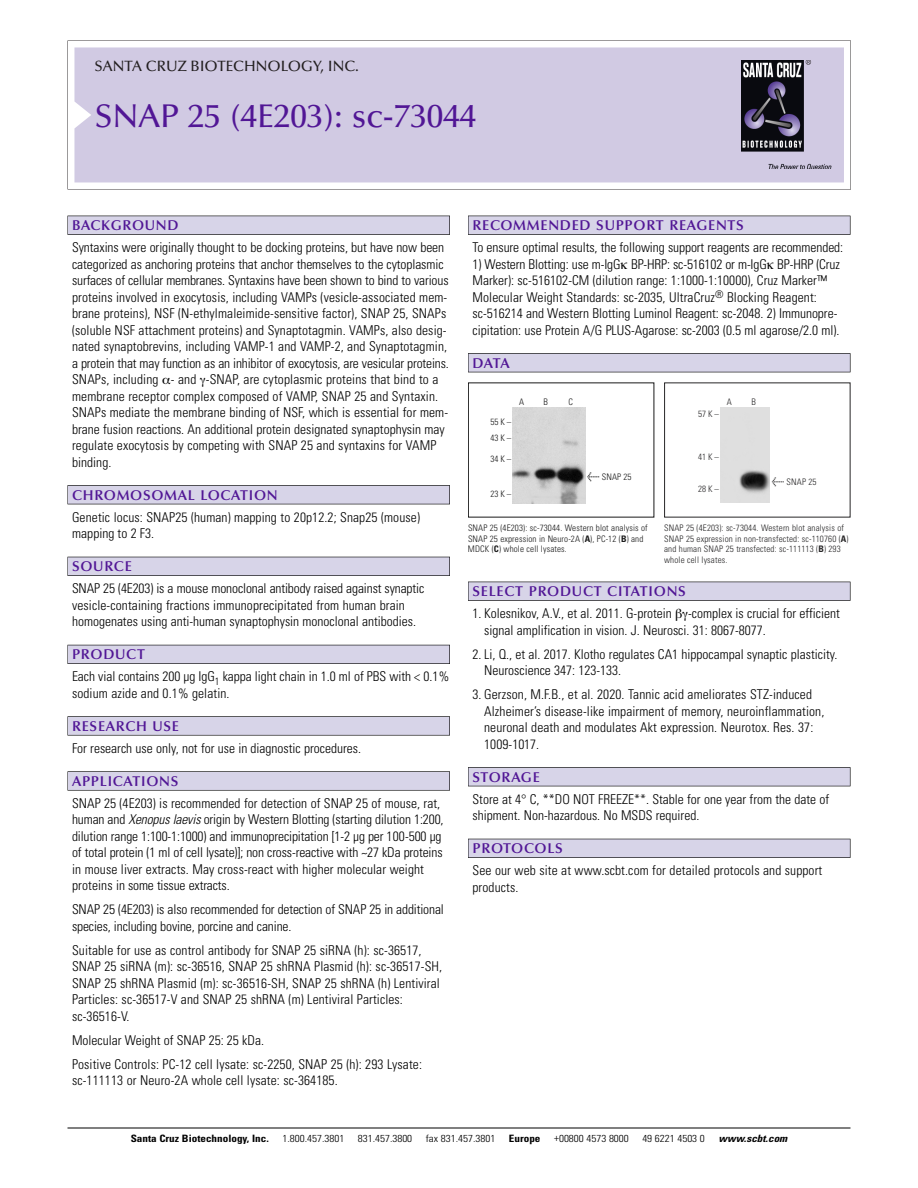
<style>
.page{position:relative;width:918px;height:1188px;background:#fff}
.page>*{position:absolute;margin:0;border:0;box-sizing:border-box;transform-origin:0 0}
.t1{font:500 33px "Optima";color:#511695}
.t2{font:500 15px "Optima";color:#231f20}
.t3{font:600 14.25px "Optima";letter-spacing:.05em;color:#511695}
.t4{font:300 condensed 13.5px/16.5px "Univers";color:#000}
.t5{font:300 condensed 10.2px "Univers";color:#000;scale:1.1 1}
.t6{font:700 condensed 10.2px "Univers";color:#000;scale:1.1 1}
.t7{font:italic 700 condensed 10.2px "Univers";color:#000;scale:1.1 1}
.t8{font:300 condensed 9px/10.5px "Univers";letter-spacing:.015em;color:#272627}
.t9{font:300 condensed 9px/10.5px "Univers";letter-spacing:.015em;color:#191919}
.s1{font-style:italic}
.s2{font-family:"Meta Plus";font-weight:400;font-stretch:normal;font-size:10.5px}
.s3{font-weight:700}
</style>
<div class="page">
<svg style="left:74px;top:41px;width:777px;height:148px"></svg>
<div style="left:74px;top:47px;width:770px;height:135px;background:#d1cae3"></div>
<img style="left:741px;top:60px;width:90px;height:108px">
<div style="left:68px;top:216px;width:382px;height:19px;background:#535256"></div>
<div style="left:68px;top:216px;width:381px;height:18px;background:#d7d4e8"></div>
<div style="left:68px;top:485px;width:382px;height:19px;background:#515155"></div>
<div style="left:68px;top:486px;width:381px;height:18px;background:#d7d4e8"></div>
<div style="left:68px;top:557px;width:382px;height:19px;background:#515057"></div>
<div style="left:68px;top:557px;width:381px;height:18px;background:#d7d4e8"></div>
<div style="left:68px;top:645px;width:382px;height:19px;background:#535259"></div>
<div style="left:68px;top:645px;width:381px;height:18px;background:#d7d4e8"></div>
<svg style="left:68px;top:716px;width:382px;height:20px"></svg>
<div style="left:68px;top:717px;width:381px;height:18px;background:#d7d4e8"></div>
<svg style="left:68px;top:771px;width:382px;height:20px"></svg>
<div style="left:68px;top:772px;width:381px;height:18px;background:#d7d4e8"></div>
<div style="left:468px;top:216px;width:382px;height:19px;background:#535256"></div>
<div style="left:468px;top:216px;width:382px;height:18px;background:#d7d4e8"></div>
<div style="left:468px;top:353px;width:382px;height:19px;background:#515155"></div>
<div style="left:468px;top:354px;width:382px;height:18px;background:#d7d4e8"></div>
<div style="left:468px;top:582px;width:382px;height:19px;background:#535256"></div>
<div style="left:468px;top:582px;width:382px;height:18px;background:#d7d4e8"></div>
<div style="left:468px;top:767px;width:382px;height:19px;background:#515155"></div>
<div style="left:468px;top:768px;width:382px;height:18px;background:#d7d4e8"></div>
<div style="left:468px;top:839px;width:382px;height:19px;background:#515057"></div>
<div style="left:468px;top:839px;width:382px;height:18px;background:#d7d4e8"></div>
<hr style="left:68px;top:1128px;width:782px;height:1px;background:#000">
<img style="left:512px;top:408px;width:73px;height:95px">
<img style="left:720px;top:408px;width:50px;height:95px">
<p class="t2" style="left:94px;top:60px;width:266px">SANTA CRUZ BIOTECHNOLOGY, INC.</p>
<p class="t1" style="left:94px;top:102px;width:383px">SNAP 25 (4E203): sc-73044</p>
<p class="t3" style="left:72px;top:219px;width:108px">BACKGROUND</p>
<p class="t4" style="left:72px;top:240px;width:378px">Syntaxins were originally thought to be docking proteins, but have now been categorized as anchoring proteins that anchor themselves to the cytoplasmic surfaces of cellular membranes. Syntaxins have been shown to bind to various proteins involved in exocytosis, including VAMPs (vesicle-associated mem&shy;brane proteins), NSF (N-ethylmaleimide-sensitive factor), SNAP 25, SNAPs (soluble NSF attachment proteins) and Synaptotagmin. VAMPs, also desig&shy;nated synaptobrevins, including VAMP-1 and VAMP-2, and Synaptotagmin, a protein that may function as an inhibitor of exocytosis, are vesicular proteins.<br>SNAPs, including - and -SNAP, are cytoplasmic proteins that bind to a membrane receptor complex composed of VAMP, SNAP 25 and Syntaxin.<br>SNAPs mediate the membrane binding of NSF, which is essential for mem&shy;brane fusion reactions. An additional protein designated synaptophysin may regulate exocytosis by competing with SNAP 25 and syntaxins for VAMP binding.</p>
<p class="t3" style="left:72px;top:489px;width:207px">CHROMOSOMAL LOCATION</p>
<p class="t4" style="left:72px;top:510px;width:350px">Genetic locus: SNAP25 (human) mapping to 20p12.2; Snap25 (mouse) mapping to 2 F3.</p>
<p class="t3" style="left:72px;top:560px;width:61px">SOURCE</p>
<p class="t4" style="left:72px;top:582px;width:354px">SNAP 25 (4E203) is a mouse monoclonal antibody raised against synaptic vesicle-containing fractions immunoprecipitated from human brain homogenates using anti-human synaptophysin monoclonal antibodies.</p>
<p class="t3" style="left:72px;top:648px;width:74px">PRODUCT</p>
<p class="t4" style="left:72px;top:670px;width:379px">Each vial contains 200 µg IgG<sub>1</sub> kappa light chain in 1.0 ml of PBS with &lt; 0.1% sodium azide and 0.1% gelatin.</p>
<p class="t3" style="left:72px;top:720px;width:109px">RESEARCH USE</p>
<p class="t4" style="left:72px;top:741px;width:291px">For research use only, not for use in diagnostic procedures.</p>
<p class="t3" style="left:72px;top:775px;width:108px">APPLICATIONS</p>
<p class="t4" style="left:72px;top:796px;width:373px">SNAP 25 (4E203) is recommended for detection of SNAP 25 of mouse, rat, human and <span class="s1">Xenopuslaevis</span>origin by Western Blotting (starting dilution 1:200, dilution range 1:100-1:1000) and immunoprecipitation [1-2 µg per 100-500 µg of total protein (1 ml of cell lysate)]; non cross-reactive with ~27 kDa proteins in mouse liver extracts. May cross-react with higher molecular weight proteins in some tissue extracts.</p>
<p class="t4" style="left:72px;top:903px;width:373px">SNAP 25 (4E203) is also recommended for detection of SNAP 25 in additional species, including bovine, porcine and canine.</p>
<p class="t4" style="left:72px;top:943px;width:372px">Suitable for use as control antibody for SNAP 25 siRNA (h): sc-36517, SNAP 25 siRNA (m): sc-36516, SNAP 25 shRNA Plasmid (h): sc-36517-SH, SNAP 25 shRNA Plasmid (m): sc-36516-SH, SNAP 25 shRNA (h) Lentiviral Particles: sc-36517-V and SNAP 25 shRNA (m) Lentiviral Particles: sc-36516-V.</p>
<p class="t4" style="left:72px;top:1033px;width:193px">Molecular Weight of SNAP 25: 25 kDa.</p>
<p class="t4" style="left:72px;top:1057px;width:351px">Positive Controls: PC-12 cell lysate: sc-2250, SNAP 25 (h): 293 Lysate: sc-111113 or Neuro-2A whole cell lysate: sc-364185.</p>
<p class="t3" style="left:473px;top:219px;width:273px">RECOMMENDED SUPPORT REAGENTS</p>
<p class="t4" style="left:473px;top:240px;width:372px">To ensure optimal results, the following support reagents are recommended:</p>
<p class="t4" style="left:473px;top:257px;width:369px">1) Western Blotting: use m-IgG BP-HRP: sc-516102 or m-IgG BP-HRP (Cruz Marker): sc-516102-CM (dilution range: 1:1000-1:10000), Cruz Marker™ Molecular Weight Standards: sc-2035, UltraCruz<sup>®</sup> Blocking Reagent: sc-516214 and Western Blotting Luminol Reagent: sc-2048. 2) Immunopre&shy;cipitation: use Protein A/G PLUS-Agarose: sc-2003 (0.5 ml agarose/2.0 ml).</p>
<p class="t3" style="left:473px;top:357px;width:39px">DATA</p>
<p class="t9" style="left:519px;top:397px;width:7px">A</p>
<p class="t9" style="left:544px;top:397px;width:6px">B</p>
<p class="t9" style="left:568px;top:397px;width:6px">C</p>
<p class="t8" style="left:727px;top:397px;width:7px">A</p>
<p class="t8" style="left:751px;top:397px;width:6px">B</p>
<p class="t9" style="left:490px;top:414px;width:22px;line-height:16.5px">55K–<br>43K–</p>
<p class="t9" style="left:490px;top:455px;width:22px">34K–</p>
<p class="t9" style="left:490px;top:489px;width:22px">23K–</p>
<p class="t9" style="left:587px;top:472px;width:46px"><span class="s2">&lt;</span> SNAP 25</p>
<p class="t8" style="left:698px;top:409px;width:22px">57K–</p>
<p class="t8" style="left:698px;top:453px;width:22px">41K–</p>
<p class="t8" style="left:698px;top:484px;width:22px">28K–</p>
<p class="t8" style="left:772px;top:477px;width:46px"><span class="s2">&lt;</span> SNAP 25</p>
<p class="t9" style="left:468px;top:524px;width:181px">SNAP 25 (4E203): sc-73044. Western blot analysis of<br>SNAP 25 expression in Neuro-2A (<span class="s3">A</span>), PC-12 (<span class="s3">B</span>) and<br>MDCK (<span class="s3">C</span>) whole cell lysates.</p>
<p class="t8" style="left:664px;top:524px;width:186px">SNAP 25 (4E203): sc-73044. Western blot analysis of SNAP 25 expression in non-transfected: sc-110760 (<span class="s3">A</span>) and human SNAP 25 transfected: sc-111113 (<span class="s3">B</span>) 293 whole cell lysates.</p>
<p class="t3" style="left:473px;top:585px;width:215px">SELECT PRODUCT CITATIONS</p>
<p class="t4" style="left:484px;top:606px;width:357px;text-indent:-12px">1. Kolesnikov, A.V., et al. 2011. G-protein -complex is crucial for efficient signal amplification in vision. J. Neurosci. 31: 8067-8077.</p>
<p class="t4" style="left:484px;top:647px;width:355px;text-indent:-12px">2. Li, Q., et al. 2017. Klotho regulates CA1 hippocampal synaptic plasticity.<br>Neuroscience 347: 123-133.</p>
<p class="t4" style="left:484px;top:687px;width:342px;text-indent:-12px">3. Gerzson, M.F.B., et al. 2020. Tannic acid ameliorates STZ-induced Alzheimer’s disease-like impairment of memory, neuroinflammation, neuronal death and modulates Akt expression. Neurotox. Res. 37:<br>1009-1017.</p>
<p class="t3" style="left:473px;top:771px;width:69px">STORAGE</p>
<p class="t4" style="left:473px;top:792px;width:358px">Store at 4° C, **DO NOT FREEZE**. Stable for one year from the date of shipment. Non-hazardous. No MSDS required.</p>
<p class="t3" style="left:473px;top:842px;width:92px">PROTOCOLS</p>
<p class="t4" style="left:473px;top:864px;width:351px">See our web site at www.scbt.com for detailed protocols and support products.</p>
<p class="t6" style="left:131px;top:1135px;width:127px">Santa Cruz Biotechnology, Inc.</p>
<p class="t5" style="left:282px;top:1135px;width:58px">1.800.457.3801</p>
<p class="t5" style="left:358px;top:1135px;width:51px">831.457.3800</p>
<p class="t5" style="left:426px;top:1135px;width:65px">fax 831.457.3801</p>
<p class="t6" style="left:509px;top:1135px;width:30px">Europe</p>
<p class="t5" style="left:554px;top:1135px;width:69px">+00800 4573 8000</p>
<p class="t5" style="left:642px;top:1135px;width:58px">49 6221 4503 0</p>
<p class="t7" style="left:719px;top:1135px;width:66px">www.scbt.com</p>
</div>
